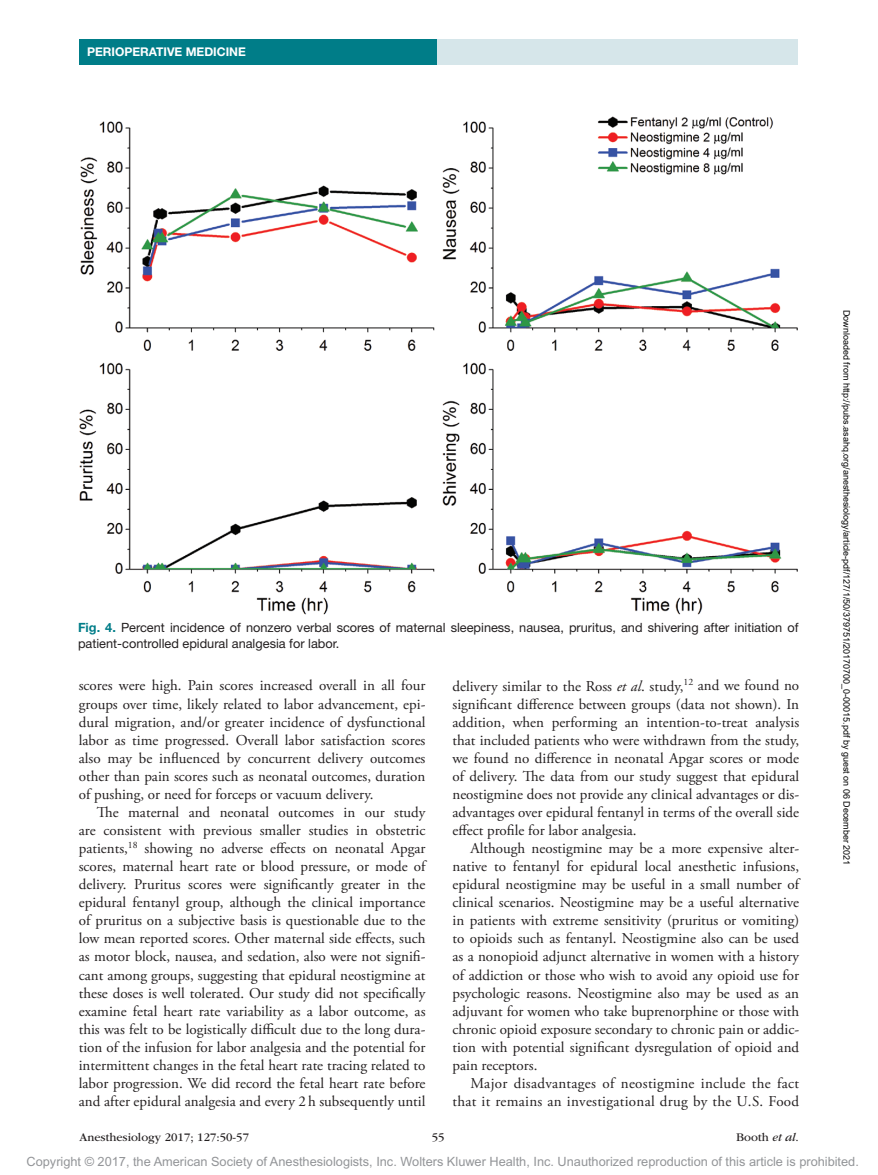
<style>
.page{position:relative;width:878px;height:1175px;background:#fff}
.page>*{position:absolute;margin:0;border:0;box-sizing:border-box;transform-origin:0 0}
.t1{font:15px/18px "Adobe Garamond Pro";color:#231f20;text-align:justify}
.t2{font:15px/18px "Adobe Garamond Pro";letter-spacing:.02em;color:#231f20;text-align:right}
.t3{font:12.75px/15.8px "Helvetica Neue LT Std";color:#231f20}
.t4{font:12.75px "Arial MT Std";color:#939598}
.t5{font:12px "ITC Garamond Std";color:#231f20}
.t6{font:700 12px "Helvetica Neue LT Std";color:#fff}
.t7{font:9px "Arial";color:#000}
.s1{font-weight:700;color:#007d88}
.s2{font-style:italic}
</style>
<div class="page">
<div style="left:432px;top:39px;width:365px;height:26px;background:#d6e6ea"></div>
<div style="left:79px;top:39px;width:357px;height:25px;background:#007d88"></div>
<img style="left:79px;top:116px;width:719px;height:498px">
<p class="t6" style="left:87px;top:44px;width:160px">PERIOPERATIVE MEDICINE</p>
<p class="t3" style="left:78px;top:619px;width:722px"><span class="s1">Fig. 4.</span> Percent incidence of nonzero verbal scores of maternal sleepiness, nausea, pruritus, and shivering after initiation of patient-controlled epidural analgesia for labor.</p>
<p class="t1" style="left:79px;top:677px;width:348px">scores were high. Pain scores increased overall in all four groups over time, likely related to labor advancement, epi&shy;dural migration, and/or greater incidence of dysfunctional labor as time progressed. Overall labor satisfaction scores also may be influenced by concurrent delivery outcomes other than pain scores such as neonatal outcomes, duration of pushing, or need for forceps or vacuum delivery.</p>
<p class="t1" style="left:79px;top:803px;width:348px;text-indent:18px">The maternal and neonatal outcomes in our study are consistent with previous smaller studies in obstetric patients,<sup>18</sup> showing no adverse effects on neonatal Apgar scores, maternal heart rate or blood pressure, or mode of delivery. Pruritus scores were significantly greater in the epidural fentanyl group, although the clinical importance of pruritus on a subjective basis is questionable due to the low mean reported scores. Other maternal side effects, such as motor block, nausea, and sedation, also were not signifi&shy;cant among groups, suggesting that epidural neostigmine at these doses is well tolerated. Our study did not specifically examine fetal heart rate variability as a labor outcome, as this was felt to be logistically difficult due to the long dura&shy;tion of the infusion for labor analgesia and the potential for intermittent changes in the fetal heart rate tracing related to labor progression. We did record the fetal heart rate before and after epidural analgesia and every 2h subsequently until</p>
<p class="t1" style="left:452px;top:677px;width:348px">delivery similar to the Ross <span class="s2">et al</span>. study,<sup>12</sup> and we found no significant difference between groups (data not shown). In addition, when performing an intention-to-treat analysis that included patients who were withdrawn from the study, we found no difference in neonatal Apgar scores or mode of delivery. The data from our study suggest that epidural neostigmine does not provide any clinical advantages or dis&shy;advantages over epidural fentanyl in terms of the overall side effect profile for labor analgesia.</p>
<p class="t1" style="left:452px;top:840px;width:348px;text-indent:18px">Although neostigmine may be a more expensive alter&shy;native to fentanyl for epidural local anesthetic infusions, epidural neostigmine may be useful in a small number of clinical scenarios. Neostigmine may be a useful alternative in patients with extreme sensitivity (pruritus or vomiting) to opioids such as fentanyl. Neostigmine also can be used as a nonopioid adjunct alternative in women with a history of addiction or those who wish to avoid any opioid use for psychologic reasons. Neostigmine also may be used as an adjuvant for women who take buprenorphine or those with chronic opioid exposure secondary to chronic pain or addic&shy;tion with potential significant dysregulation of opioid and pain receptors.</p>
<p class="t2" style="left:452px;top:1074px;width:348px">Major disadvantages of neostigmine include the fact that it remains an investigational drug by the U.S. Food</p>
<p class="t5" style="left:80px;top:1130px;width:171px">Anesthesiology 2017; 127:50-57</p>
<p class="t5" style="left:432px;top:1130px;width:14px">55</p>
<p class="t5" style="left:736px;top:1130px;width:64px">Booth <span class="s2">et al</span>.</p>
<p class="t7" style="left:850px;top:309px;width:557px;rotate:90deg">Downloaded from http://pubs.asahq.org/anesthesiology/article-pdf/127/1/50/379751/20170700_0-00015.pdf by guest on 06 December 2021</p>
<p class="t4" style="left:27px;top:1154px;width:833px">Copyright © 2017, the American Society of Anesthesiologists, Inc. Wolters Kluwer Health, Inc. Unauthorized reproduction of this article is prohibited.</p>
</div>
